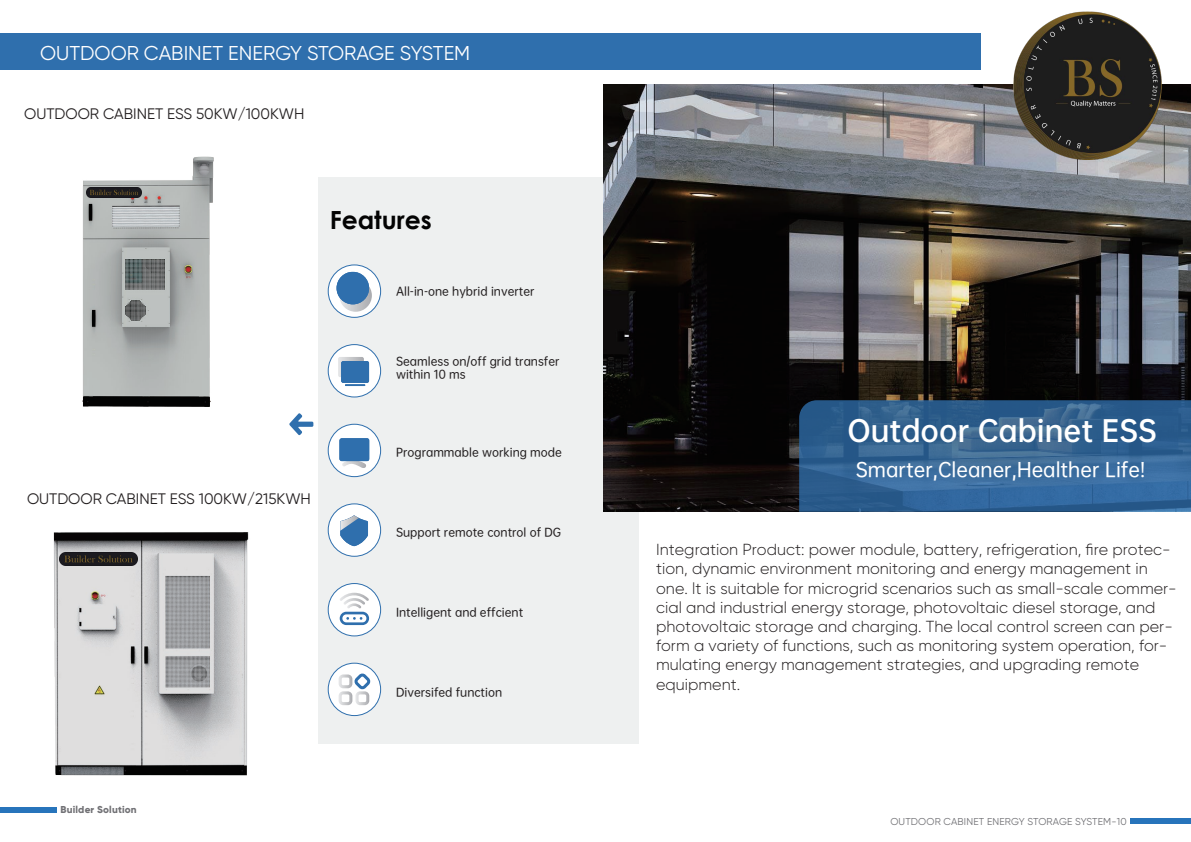
<style>
.page{position:relative;width:1191px;height:842px;background:#fff}
.page>*{position:absolute;margin:0;border:0;box-sizing:border-box;transform-origin:0 0}
.t1{font:28px "OPPO Sans B";color:#fff}
.t2{font:700 25px "Century Gothic";color:#030303}
.t3{font:20px "Gilroy";color:#fff}
.t4{font:19px "OPPO Sans M";color:#fff}
.t5{font:18.3px "Gilroy";color:#fff}
.t6{font:300 16px/19.2px "Gilroy";color:#231f20}
.t7{font:15.2px "Gilroy";color:#231f20}
.t8{font:11.1px/13.4px "OPPO Sans M";color:#231f20}
.t9{font:10px "Gilroy";letter-spacing:.015em;color:#717175}
.t10{font:800 10px "Gilroy";letter-spacing:.015em;color:#717175}
</style>
<div class="page">
<div style="left:1130px;top:818px;width:60px;height:6px;background:#2774bb"></div>
<div style="left:318px;top:177px;width:320px;height:567px;background:#eef0f0"></div>
<svg style="left:289px;top:413px;width:24px;height:22px"></svg>
<img style="left:53px;top:532px;width:196px;height:244px">
<img style="left:82px;top:156px;width:132px;height:251px">
<div style="left:0;top:33px;width:980px;height:37px;background:#2f6fad"></div>
<div style="left:0;top:807px;width:57px;height:6px;background:#2774bb"></div>
<div style="left:328px;top:345px;width:52px;height:52px;background:#fff;border-radius:50%"></div>
<div style="left:328px;top:344px;width:53px;height:53px;border:1px solid #2f6fad;border-radius:50%"></div>
<svg style="left:338px;top:357px;width:31px;height:29px"></svg>
<div style="left:328px;top:265px;width:52px;height:52px;background:#fff;border-radius:50%"></div>
<div style="left:328px;top:265px;width:53px;height:53px;border:1px solid #2f6fad;border-radius:50%"></div>
<svg style="left:339px;top:279px;width:33px;height:33px"></svg>
<div style="left:336px;top:272px;width:33px;height:32px;background:#2f6fad;border-radius:16px"></div>
<div style="left:328px;top:424px;width:52px;height:53px;background:#fff;border-radius:50%"></div>
<div style="left:328px;top:424px;width:53px;height:53px;border:1px solid #2f6fad;border-radius:50%"></div>
<svg style="left:339px;top:438px;width:30px;height:30px"></svg>
<div style="left:328px;top:504px;width:52px;height:52px;background:#fff;border-radius:50%"></div>
<div style="left:328px;top:504px;width:53px;height:52px;border:1px solid #2f6fad;border-radius:50%"></div>
<svg style="left:340px;top:515px;width:28px;height:31px"></svg>
<div style="left:328px;top:583px;width:52px;height:53px;background:#fff;border-radius:50%"></div>
<div style="left:328px;top:583px;width:53px;height:53px;border:1px solid #2f6fad;border-radius:50%"></div>
<div style="left:328px;top:663px;width:52px;height:52px;background:#fff;border-radius:50%"></div>
<div style="left:328px;top:663px;width:53px;height:53px;border:1px solid #2f6fad;border-radius:50%"></div>
<svg style="left:339px;top:673px;width:32px;height:32px"></svg>
<svg style="left:339px;top:593px;width:30px;height:32px"></svg>
<img style="left:604px;top:84px;width:586px;height:427px">
<svg style="left:799px;top:400px;width:392px;height:112px;background:#326392"></svg>
<img style="left:1013px;top:12px;width:148px;height:147px">
<img style="left:60px;top:552px;width:77px;height:14px">
<img style="left:87px;top:188px;width:54px;height:9px">
<p class="t3" style="left:40px;top:41px;width:431px">OUTDOOR CABINET ENERGY STORAGE SYSTEM</p>
<p class="t5" style="left:40px;top:43px;width:83px">ANOTHER</p>
<p class="t7" style="left:24px;top:104px;width:282px">OUTDOOR CABINET ESS 50KW/100KWH</p>
<h2 class="t2" style="left:330px;top:201px;width:103px">Features</h2>
<p class="t8" style="left:396px;top:284px;width:140px">All-in-one hybrid inverter</p>
<p class="t8" style="left:396px;top:354px;width:165px">Seamless on/off grid transfer within 10 ms</p>
<p class="t7" style="left:27px;top:489px;width:285px">OUTDOOR CABINET ESS 100KW/215KWH</p>
<p class="t8" style="left:396px;top:444px;width:167px">Programmable working mode</p>
<p class="t8" style="left:396px;top:524px;width:167px">Support remote control of DG</p>
<p class="t8" style="left:396px;top:604px;width:129px">Intelligent and effcient</p>
<p class="t8" style="left:396px;top:684px;width:108px">Diversifed function</p>
<p class="t10" style="left:61px;top:804px;width:78px">Builder Solution</p>
<h1 class="t1" style="left:847px;top:406px;width:311px">Outdoor Cabinet ESS</h1>
<p class="t4" style="left:856px;top:454px;width:291px">Smarter,Cleaner,Healther Life!</p>
<p class="t6" style="left:656px;top:540px;width:522px">Integration Product: power module, battery, refrigeration, fire protec&shy;tion, dynamic environment monitoring and energy management in one. lt is suitable for microgrid scenarios such as small-scale commer&shy;cial and industrial energy storage, photovoltaic diesel storage, and photovoltaic storage and charging. The local control screen can per&shy;form a variety of functions, such as monitoring system operation, for&shy;mulating energy management strategies, and upgrading remote equipment.</p>
<p class="t9" style="left:890px;top:816px;width:238px">OUTDOOR CABINET ENERGY STORAGE SYSTEM-10</p>
</div>
